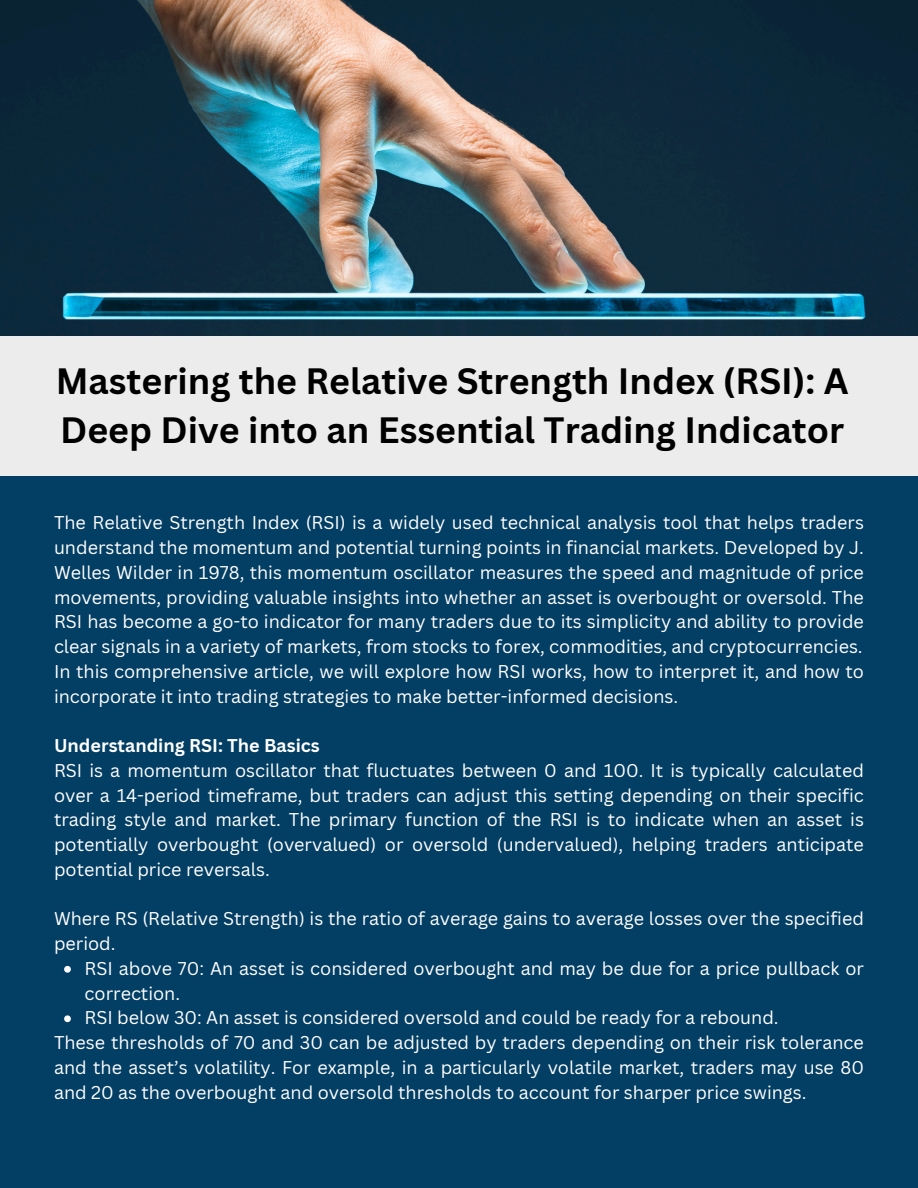
<style>
.page{position:relative;width:918px;height:1188px;background:#fff}
.page>*{position:absolute;margin:0;border:0;box-sizing:border-box;transform-origin:0 0}
.t1{font:700 35.7px/49.5px "Canva Sans";color:#000}
.t2{font:18px/24.8px "Canva Sans";color:#fff;text-align:justify}
.t3{font:700 18px "Canva Sans";color:#fff}
</style>
<div class="page">
<img style="left:0;top:0;width:918px;height:336px">
<div style="left:0;top:336px;width:918px;height:140px;background:#edeced"></div>
<div style="left:0;top:476px;width:918px;height:712px;background:#033e64"></div>
<svg style="left:64px;top:966px;width:7px;height:7px"></svg>
<svg style="left:64px;top:1015px;width:7px;height:7px"></svg>
<h1 class="t1" style="left:56px;top:355px;width:794px">Mastering the Relative Strength Index (RSI): A<br>Deep Dive into an Essential Trading Indicator</h1>
<p class="t2" style="left:54px;top:510px;width:811px">The Relative Strength Index (RSI) is a widely used technical analysis tool that helps traders understand the momentum and potential turning points in financial markets. Developed by J.<br>Welles Wilder in 1978, this momentum oscillator measures the speed and magnitude of price movements, providing valuable insights into whether an asset is overbought or oversold. The RSI has become a go-to indicator for many traders due to its simplicity and ability to provide clear signals in a variety of markets, from stocks to forex, commodities, and cryptocurrencies.</p>
<p class="t2" style="left:54px;top:659px;width:811px">In this comprehensive article, we will explore how RSI works, how to interpret it, and how to incorporate it into trading strategies to make better-informed decisions.</p>
<p class="t3" style="left:54px;top:733px;width:267px">Understanding RSI: The Basics</p>
<p class="t2" style="left:54px;top:758px;width:811px">RSI is a momentum oscillator that fluctuates between 0 and 100. It is typically calculated over a 14-period timeframe, but traders can adjust this setting depending on their specific trading style and market. The primary function of the RSI is to indicate when an asset is potentially overbought (overvalued) or oversold (undervalued), helping traders anticipate potential price reversals.</p>
<p class="t2" style="left:54px;top:906px;width:811px">Where RS (Relative Strength) is the ratio of average gains to average losses over the specified period.</p>
<p class="t2" style="left:85px;top:956px;width:781px">RSI above 70: An asset is considered overbought and may be due for a price pullback or correction.</p>
<p class="t2" style="left:85px;top:1005px;width:696px">RSI below 30: An asset is considered oversold and could be ready for a rebound.</p>
<p class="t2" style="left:54px;top:1030px;width:811px">These thresholds of 70 and 30 can be adjusted by traders depending on their risk tolerance and the asset’s volatility. For example, in a particularly volatile market, traders may use 80 and 20 as the overbought and oversold thresholds to account for sharper price swings.</p>
</div>
